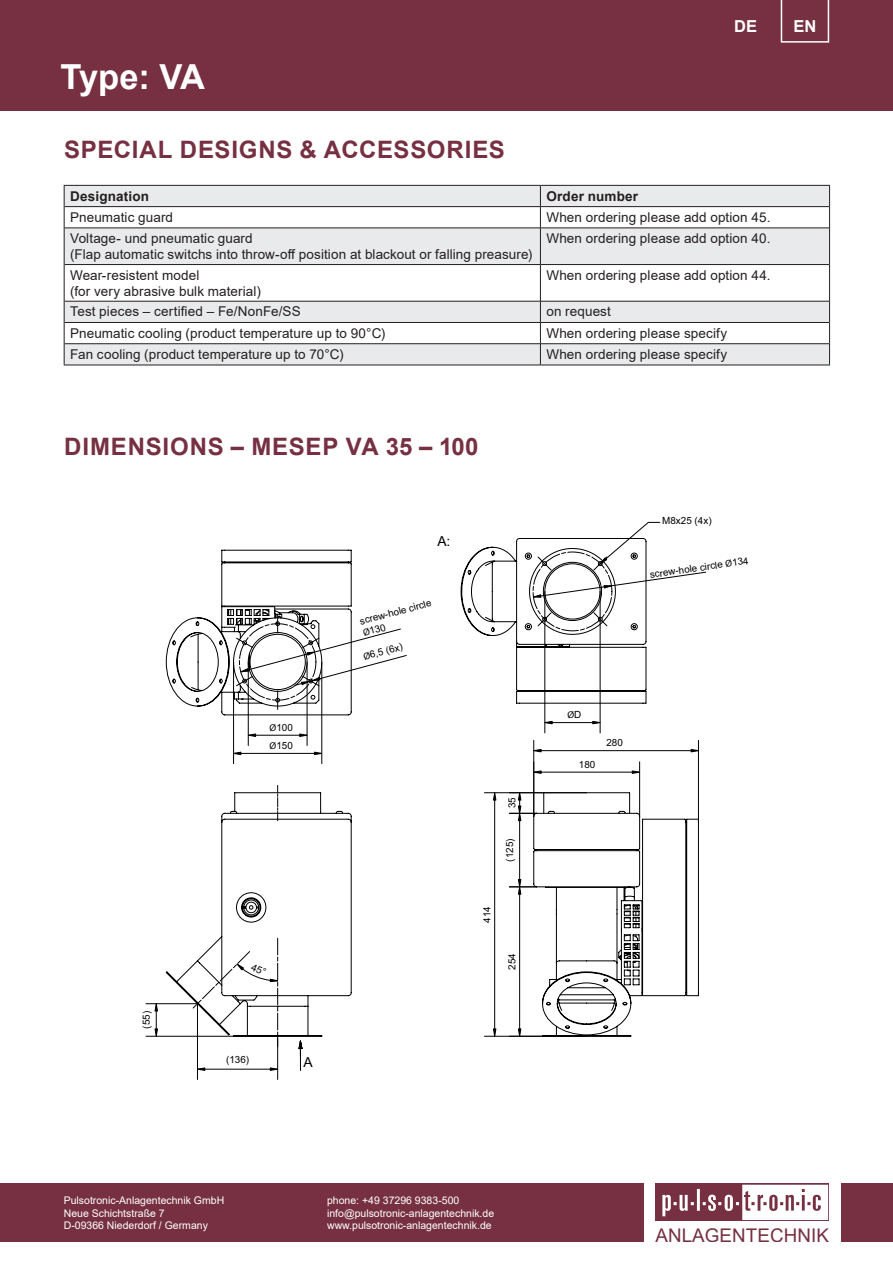
<style>
.page{position:relative;width:893px;height:1263px;background:#fff}
.page>*{position:absolute;margin:0;border:0;box-sizing:border-box;transform-origin:0 0}
.t1{font:700 34.5px "Arial";letter-spacing:-.035em;color:#fff}
.t2{font:700 24px "Arial";letter-spacing:.03em;color:#763042}
.t3{font:18.75px "Arial";letter-spacing:.005em;color:#763042}
.t4{font:700 16.5px "Arial";color:#fff}
.t5{font:13.8px "Arial";color:#000}
.t6{font:13.5px/16.2px "Arial";letter-spacing:.005em;color:#231f20}
.t7{font:700 13.5px "Arial";letter-spacing:.015em;color:#231f20}
.t8{font:10.5px/12.6px "Arial";color:#fff}
.t9{font:9.9px/12px "Arial";color:#000}
.t10{font:9.9px "Myriad";color:#000}
.s1{font-family:"Myriad"}
.s2{font-family:"Arial"}
</style>
<div class="page">
<div style="left:655px;top:1184px;width:174px;height:37px;background:#763042"></div>
<svg style="left:662px;top:1185px;width:166px;height:35px"></svg>
<div style="left:0;top:0;width:893px;height:111px;background:#763042"></div>
<svg style="left:781px;top:0;width:48px;height:43px"></svg>
<div style="left:841px;top:1183px;width:52px;height:59px;background:#763042"></div>
<div style="left:0;top:1183px;width:643px;height:59px;background:#763042"></div>
<svg style="left:65px;top:186px;width:764px;height:179px;fill:#e9eaeb"></svg>
<hr style="left:64px;top:185px;width:476px;height:1px;background:#231f20">
<hr style="left:540px;top:185px;width:290px;height:1px;background:#231f20">
<svg style="left:64px;top:186px;width:1px;height:42px"></svg>
<svg style="left:829px;top:186px;width:1px;height:42px"></svg>
<hr style="left:64px;top:228px;width:1px;height:37px;background:#231f20">
<hr style="left:829px;top:228px;width:1px;height:37px;background:#231f20">
<hr style="left:64px;top:265px;width:1px;height:36px;background:#231f20">
<hr style="left:829px;top:265px;width:1px;height:36px;background:#231f20">
<svg style="left:64px;top:301px;width:1px;height:64px"></svg>
<svg style="left:829px;top:301px;width:1px;height:64px"></svg>
<hr style="left:64px;top:365px;width:476px;height:1px;background:#231f20">
<hr style="left:540px;top:365px;width:290px;height:1px;background:#231f20">
<hr style="left:65px;top:206px;width:475px;height:1px;background:#231f20">
<hr style="left:540px;top:206px;width:289px;height:1px;background:#231f20">
<svg style="left:540px;top:186px;width:1px;height:42px"></svg>
<hr style="left:65px;top:228px;width:475px;height:1px;background:#231f20">
<hr style="left:540px;top:228px;width:289px;height:1px;background:#231f20">
<hr style="left:540px;top:228px;width:1px;height:36px;background:#231f20">
<hr style="left:65px;top:264px;width:475px;height:1px;background:#231f20">
<hr style="left:540px;top:264px;width:289px;height:1px;background:#231f20">
<hr style="left:540px;top:265px;width:1px;height:36px;background:#231f20">
<hr style="left:65px;top:301px;width:475px;height:1px;background:#231f20">
<hr style="left:540px;top:301px;width:289px;height:1px;background:#231f20">
<hr style="left:65px;top:322px;width:475px;height:1px;background:#231f20">
<hr style="left:540px;top:322px;width:289px;height:1px;background:#231f20">
<hr style="left:65px;top:343px;width:475px;height:1px;background:#231f20">
<hr style="left:540px;top:343px;width:289px;height:1px;background:#231f20">
<svg style="left:540px;top:301px;width:1px;height:64px"></svg>
<svg style="left:166px;top:550px;width:473px;height:421px"></svg>
<svg style="left:299px;top:1046px;width:3px;height:25px"></svg>
<svg style="left:193px;top:624px;width:123px;height:422px"></svg>
<svg style="left:277px;top:785px;width:1px;height:36px"></svg>
<svg style="left:509px;top:792px;width:189px;height:245px"></svg>
<hr style="left:484px;top:1036px;width:103px;height:1px;background:#000">
<hr style="left:484px;top:792px;width:103px;height:1px;background:#000">
<hr style="left:494px;top:800px;width:1px;height:229px;background:#000">
<svg style="left:493px;top:1029px;width:3px;height:8px"></svg>
<svg style="left:493px;top:792px;width:3px;height:8px"></svg>
<hr style="left:277px;top:1036px;width:1px;height:43px;background:#000">
<hr style="left:197px;top:1004px;width:1px;height:75px;background:#000">
<hr style="left:205px;top:1069px;width:65px;height:1px;background:#000">
<svg style="left:270px;top:1068px;width:8px;height:2px"></svg>
<svg style="left:198px;top:1068px;width:7px;height:2px"></svg>
<hr style="left:146px;top:1036px;width:132px;height:1px;background:#000">
<hr style="left:146px;top:1003px;width:51px;height:1px;background:#000">
<svg style="left:155px;top:1003px;width:3px;height:34px"></svg>
<svg style="left:222px;top:606px;width:184px;height:103px"></svg>
<hr style="left:322px;top:662px;width:1px;height:102px;background:#000">
<hr style="left:233px;top:662px;width:1px;height:102px;background:#000">
<hr style="left:241px;top:753px;width:73px;height:1px;background:#000">
<svg style="left:314px;top:752px;width:8px;height:3px"></svg>
<svg style="left:233px;top:752px;width:8px;height:3px"></svg>
<hr style="left:248px;top:662px;width:1px;height:83px;background:#000">
<hr style="left:307px;top:662px;width:1px;height:83px;background:#000">
<hr style="left:256px;top:735px;width:44px;height:1px;background:#000">
<svg style="left:248px;top:734px;width:8px;height:2px"></svg>
<svg style="left:300px;top:734px;width:8px;height:2px"></svg>
<hr style="left:533px;top:740px;width:1px;height:76px;background:#000">
<hr style="left:698px;top:740px;width:1px;height:82px;background:#000">
<hr style="left:541px;top:750px;width:150px;height:1px;background:#000">
<svg style="left:533px;top:749px;width:8px;height:3px"></svg>
<svg style="left:691px;top:749px;width:8px;height:3px"></svg>
<hr style="left:639px;top:762px;width:1px;height:54px;background:#000">
<hr style="left:541px;top:772px;width:91px;height:1px;background:#000">
<svg style="left:632px;top:771px;width:8px;height:2px"></svg>
<svg style="left:533px;top:771px;width:8px;height:2px"></svg>
<svg style="left:533px;top:522px;width:173px;height:104px"></svg>
<hr style="left:545px;top:591px;width:1px;height:142px;background:#000">
<hr style="left:600px;top:591px;width:1px;height:142px;background:#000">
<hr style="left:552px;top:722px;width:41px;height:1px;background:#000">
<svg style="left:544px;top:721px;width:8px;height:3px"></svg>
<svg style="left:593px;top:721px;width:8px;height:3px"></svg>
<svg style="left:237px;top:963px;width:41px;height:19px"></svg>
<h1 class="t1" style="left:61px;top:53px;width:146px">Type: VA</h1>
<h2 class="t2" style="left:64px;top:132px;width:442px">SPECIAL DESIGNS &amp; ACCESSORIES</h2>
<p class="t4" style="left:734px;top:15px;width:24px">DE</p>
<p class="t4" style="left:793px;top:15px;width:24px">EN</p>
<p class="t7" style="left:70px;top:186px;width:81px">Designation</p>
<p class="t7" style="left:546px;top:186px;width:93px">Order number</p>
<p class="t6" style="left:70px;top:209px;width:104px">Pneumatic guard</p>
<p class="t6" style="left:546px;top:209px;width:226px">When ordering please add option 45.</p>
<p class="t6" style="left:70px;top:230px;width:464px">Voltage- und pneumatic guard<br>(Flap automatic switchs into throw-off position at blackout or falling preasure)</p>
<p class="t6" style="left:546px;top:230px;width:225px">When ordering please add option 40.</p>
<p class="t6" style="left:70px;top:267px;width:192px">Wear-resistent model<br>(for very abrasive bulk material)</p>
<p class="t6" style="left:546px;top:267px;width:226px">When ordering please add option 44.</p>
<p class="t6" style="left:70px;top:303px;width:232px">Test pieces – certified – Fe/NonFe/SS</p>
<p class="t6" style="left:546px;top:303px;width:66px">on request</p>
<p class="t6" style="left:70px;top:325px;width:317px">Pneumatic cooling (product temperature up to 90°C)</p>
<p class="t6" style="left:546px;top:325px;width:182px">When ordering please specify</p>
<p class="t6" style="left:70px;top:346px;width:275px">Fan cooling (product temperature up to 70°C)</p>
<p class="t6" style="left:546px;top:346px;width:182px">When ordering please specify</p>
<h2 class="t2" style="left:64px;top:430px;width:416px">DIMENSIONS – MESEP VA 35 – 100</h2>
<p class="t9" style="left:140px;top:1028px;width:19px;rotate:-90deg">(55)</p>
<p class="t9" style="left:270px;top:722px;width:25px"><span class="s1">Ø</span>100</p>
<p class="t9" style="left:270px;top:740px;width:25px"><span class="s1">Ø</span>150</p>
<p class="t9" style="left:226px;top:1053px;width:25px">(136)</p>
<p class="t5" style="left:303px;top:1053px;width:11px">A</p>
<p class="t5" style="left:437px;top:532px;width:15px">A:</p>
<p class="t9" style="left:359px;top:615px;width:75px;rotate:-15deg">screw-hole circle<br><span class="s1">Ø</span>130</p>
<p class="t9" style="left:362px;top:651px;width:42px;rotate:-15deg"><span class="s1">Ø</span>6,5 (6x)</p>
<p class="t9" style="left:506px;top:808px;width:12px;rotate:-90deg">35</p>
<p class="t9" style="left:504px;top:861px;width:25px;rotate:-90deg">(125)</p>
<p class="t9" style="left:481px;top:923px;width:18px;rotate:-90deg">414</p>
<p class="t9" style="left:506px;top:970px;width:18px;rotate:-90deg">254</p>
<p class="t8" style="left:64px;top:1194px;width:162px">Pulsotronic-Anlagentechnik GmbH<br>Neue Schichtstraße 7<br>D-09366 Niederdorf / Germany</p>
<p class="t8" style="left:327px;top:1194px;width:169px">phone: +49 37296 9383-500 info@pulsotronic-anlagentechnik.de www.pulsotronic-anlagentechnik.de</p>
<p class="t9" style="left:662px;top:515px;width:51px">M8x25 (4x)</p>
<p class="t9" style="left:649px;top:569px;width:101px;rotate:-8deg">screw-hole circle <span class="s1">Ø</span>134</p>
<p class="t10" style="left:567px;top:710px;width:15px">Ø<span class="s2">D</span></p>
<p class="t9" style="left:579px;top:758px;width:18px">180</p>
<p class="t9" style="left:606px;top:737px;width:18px">280</p>
<h3 class="t3" style="left:655px;top:1222px;width:175px">ANLAGENTECHNIK</h3>
</div>
